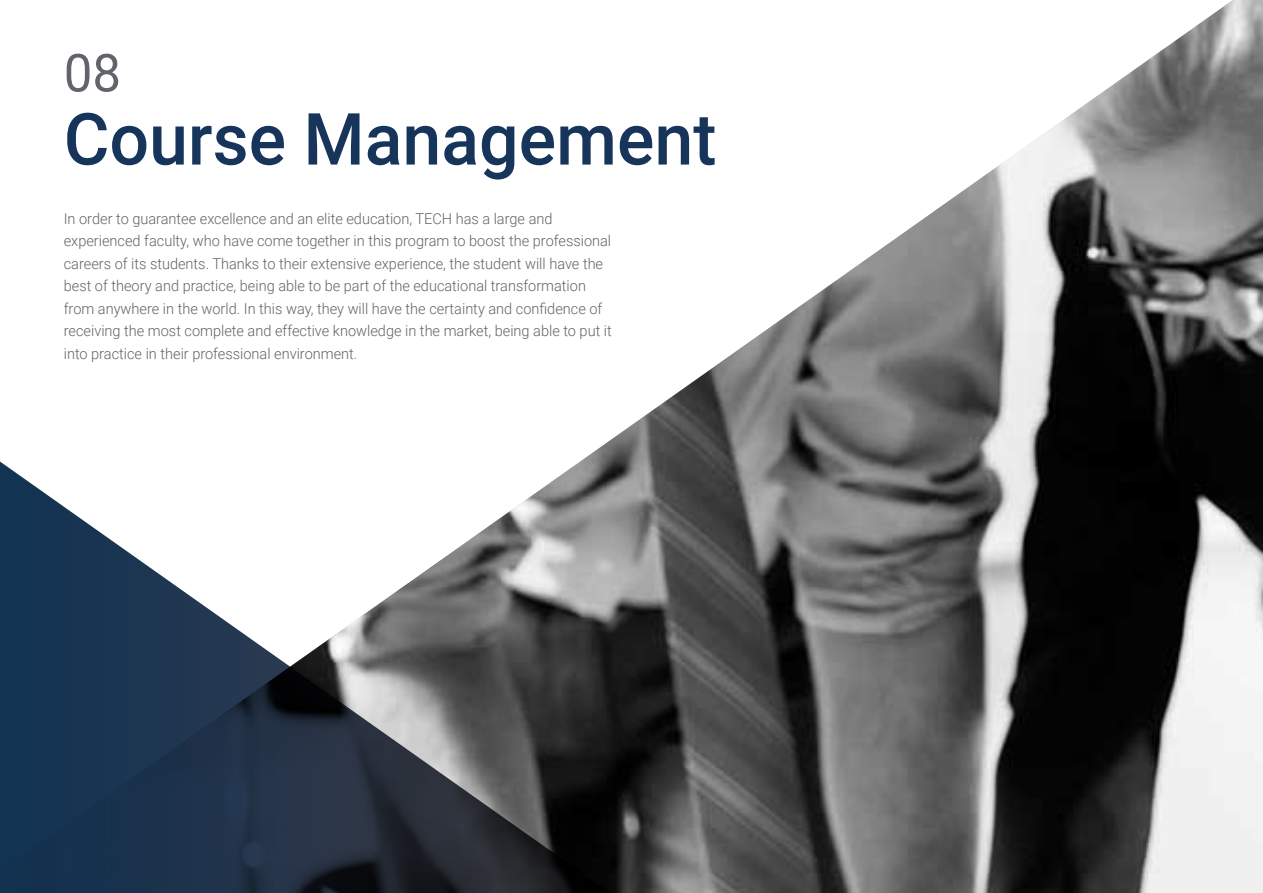
<style>
.page{position:relative;width:1263px;height:893px;background:#fff}
.page>*{position:absolute;margin:0;border:0;box-sizing:border-box;transform-origin:0 0}
.t1{font:500 72px "Roboto";color:#17355b}
.t2{font:52.5px "Roboto";color:#61646a}
.t3{font:300 15px/22.5px "Roboto";color:#61646a}
</style>
<div class="page">
<img style="left:602px;top:0;width:661px;height:893px">
<svg style="left:0;top:446px;width:640px;height:447px"></svg>
<h2 class="t2" style="left:64px;top:36px;width:59px">08</h2>
<h1 class="t1" style="left:64px;top:89px;width:654px">Course Management</h1>
<p class="t3" style="left:64px;top:207px;width:549px">In order to guarantee excellence and an elite education, TECH has a large and experienced faculty, who have come together in this program to boost the professional careers of its students. Thanks to their extensive experience, the student will have the best of theory and practice, being able to be part of the educational transformation from anywhere in the world. In this way, they will have the certainty and confidence of receiving the most complete and effective knowledge in the market, being able to put it into practice in their professional environment.</p>
</div>
